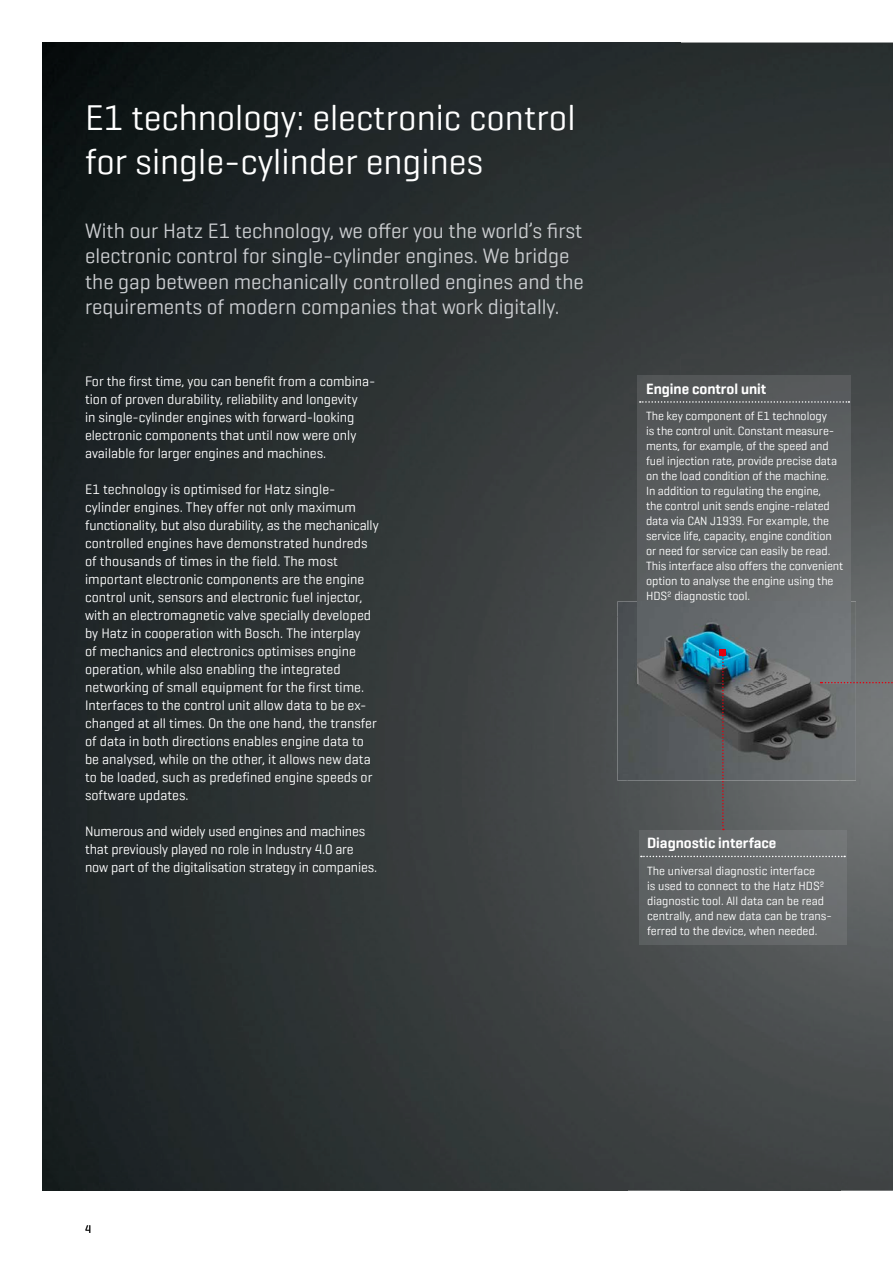
<style>
.page{position:relative;width:893px;height:1263px;background:#fff}
.page>*{position:absolute;margin:0;border:0;box-sizing:border-box;transform-origin:0 0}
.t1{font:36px/43.2px "Geogrotesque";color:#fff}
.t2{font:21px/25.5px "Geogrotesque";color:#cbcdd0}
.t3{font:600 15px "Geogrotesque";color:#fff}
.t4{font:13.8px/18px "Geogrotesque";color:#fff}
.t5{font:12px/15px "Geogrotesque";letter-spacing:-.005em;color:#fff}
.t6{font:11.25px "Geogrotesque";color:#000}
</style>
<div class="page">
<img style="left:43px;top:43px;width:637px;height:312px">
<img style="left:680px;top:43px;width:213px;height:364px">
<img style="left:43px;top:355px;width:318px;height:627px">
<img style="left:361px;top:355px;width:320px;height:261px">
<img style="left:840px;top:407px;width:53px;height:784px">
<img style="left:361px;top:616px;width:266px;height:366px">
<img style="left:627px;top:780px;width:213px;height:97px">
<div style="left:627px;top:877px;width:53px;height:314px;background:#424647"></div>
<img style="left:680px;top:944px;width:160px;height:247px">
<img style="left:43px;top:982px;width:584px;height:209px">
<img style="left:638px;top:376px;width:212px;height:225px">
<img style="left:617px;top:601px;width:239px;height:179px">
<img style="left:639px;top:830px;width:208px;height:114px">
<svg style="left:641px;top:856px;width:204px;height:1px"></svg>
<svg style="left:640px;top:401px;width:209px;height:2px"></svg>
<svg style="left:821px;top:682px;width:72px;height:1px"></svg>
<svg style="left:720px;top:650px;width:6px;height:180px"></svg>
<h1 class="t1" style="left:85px;top:95px;width:492px">E1 technology: electronic control for single-cylinder engines</h1>
<h2 class="t2" style="left:85px;top:217px;width:500px">With our Hatz E1 technology, we offer you the world’s first electronic control for single-cylinder engines. We bridge the gap between mechanically controlled engines and the requirements of modern companies that work digitally.</h2>
<p class="t4" style="left:85px;top:372px;width:292px">For the first time, you can benefit from a combina&shy;tion of proven durability, reliability and longevity<br>in single-cylinder engines with forward-looking electronic components that until now were only available for larger engines and machines.</p>
<p class="t4" style="left:85px;top:480px;width:295px">E1 technology is optimised for Hatz single&shy;cylinder engines. They offer not only maximum functionality, but also durability, as the mechanically controlled engines have demonstrated hundreds of thousands of times in the field. The most important electronic components are the engine control unit, sensors and electronic fuel injector, with an electromagnetic valve specially developed by Hatz in cooperation with Bosch. The interplay<br>of mechanics and electronics optimises engine operation, while also enabling the integrated networking of small equipment for the first time.<br>Interfaces to the control unit allow data to be ex&shy;changed at all times. On the one hand, the transfer of data in both directions enables engine data to be analysed, while on the other, it allows new data to be loaded, such as predefined engine speeds or software updates.</p>
<p class="t4" style="left:85px;top:822px;width:294px">Numerous and widely used engines and machines that previously played no role in Industry 4.0 are now part of the digitalisation strategy in companies.</p>
<p class="t3" style="left:646px;top:379px;width:122px">Engine control unit</p>
<p class="t5" style="left:646px;top:408px;width:199px">The key component of E1 technology<br>is the control unit. Constant measure&shy;ments, for example, of the speed and fuel injection rate, provide precise data on the load condition of the machine.<br>In addition to regulating the engine,<br>the control unit sends engine-related data via CAN J1939. For example, the service life, capacity, engine condition or need for service can easily be read.<br>This interface also offers the convenient option to analyse the engine using the HDS² diagnostic tool.</p>
<p class="t3" style="left:647px;top:834px;width:131px">Diagnostic interface</p>
<p class="t5" style="left:647px;top:863px;width:186px">The universal diagnostic interface<br>is used to connect to the Hatz HDS² diagnostic tool. All data can be read centrally, and new data can be trans&shy;ferred to the device, when needed.</p>
<p class="t6" style="left:85px;top:1222px;width:8px">4</p>
</div>
